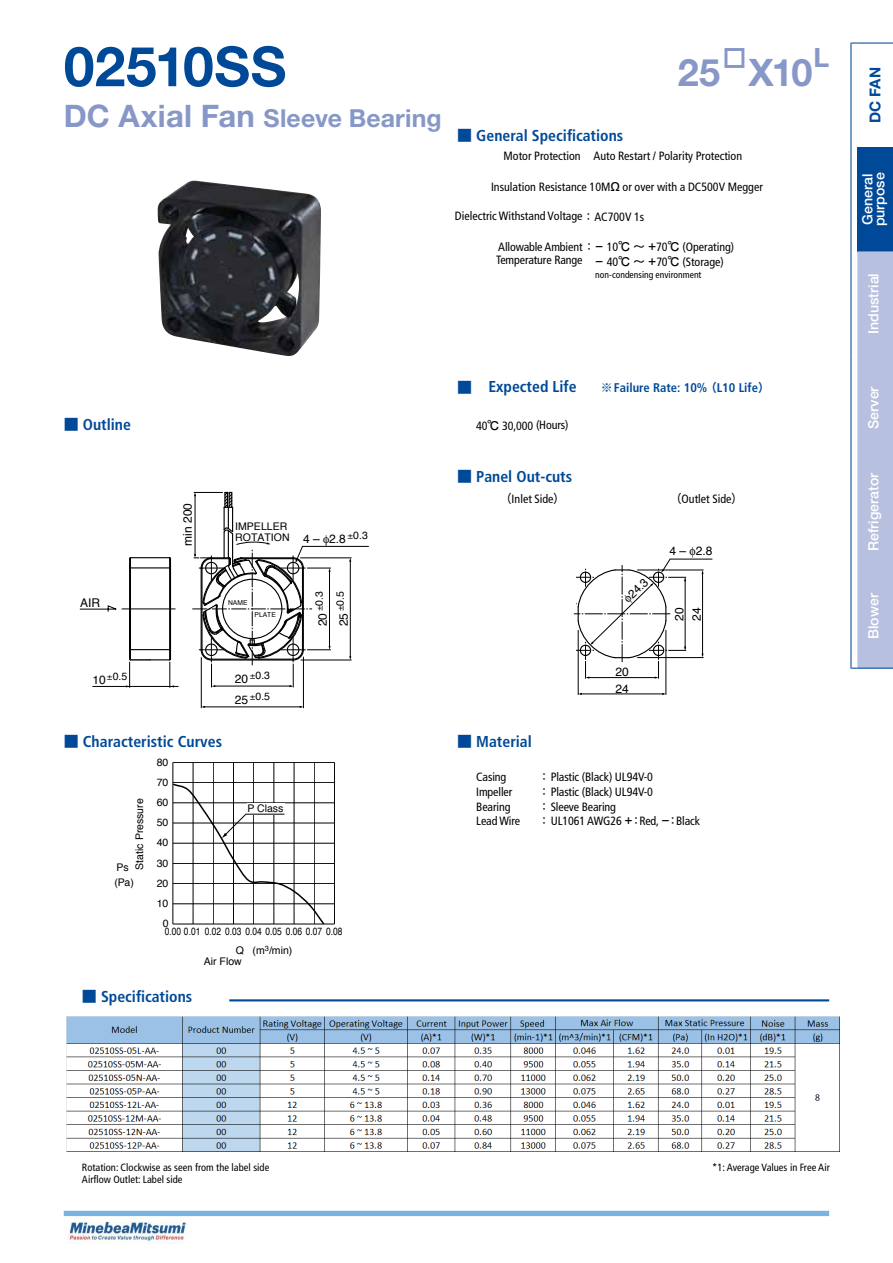
<style>
.page{position:relative;width:893px;height:1263px;background:#fff}
.page>*{position:absolute;margin:0;border:0;box-sizing:border-box;transform-origin:0 0}
.t1{font:700 55.2px "Helvetica Neue LT Std";letter-spacing:.005em;color:#004998}
.t2{font:700 37.95px "Helvetica Neue LT Std";color:#8797c8}
.t3{font:700 26.55px "Helvetica Neue LT Std";color:#8797c8}
.t4{font:700 24.9px "Helvetica Neue LT Std";letter-spacing:.01em;color:#8797c8}
.t5{font:700 condensed 15.75px "Frutiger";color:#004998}
.t6{font:700 15px "Helvetica Neue LT Std";color:#004998}
.t7{font:500 14.1px/12px "Helvetica Neue LT Std";color:#fff}
.t8{font:700 condensed 12.6px "Frutiger";color:#004998}
.t9{font:condensed 12px/13.5px "Frutiger";color:#000}
.t10{font:12px/21px "Helvetica";color:#000}
.t11{font:11.85px "Helvetica";color:#000}
.t12{font:10.5px/20.9px "Helvetica";color:#000}
.t13{font:condensed 10.5px "Frutiger";color:#000}
.t14{font:10.5px "Helvetica";color:#000;scale:.8 1}
.t15{font:condensed 9.6px "Frutiger";color:#000}
.t16{font:6.75px "Helvetica";color:#000}
.s1{font-size:31.05px}
.s2{font-family:"Midashi Go Pro MB31";font-weight:400;font-stretch:normal;font-size:15px}
.s3{font-family:"Futo Go B101 Pro";font-weight:700;font-stretch:normal}
.s4{font-family:"Midashi Go Pro MB31";font-weight:400;font-stretch:normal;font-size:12px}
</style>
<div class="page">
<div style="left:857px;top:147px;width:36px;height:104px;background:#004998"></div>
<hr style="left:857px;top:43px;width:36px;height:1px;background:#004998">
<hr style="left:850px;top:43px;width:1px;height:104px;background:#004998">
<hr style="left:850px;top:147px;width:1px;height:104px;background:#004998">
<hr style="left:850px;top:251px;width:1px;height:105px;background:#004998">
<hr style="left:850px;top:356px;width:1px;height:104px;background:#004998">
<hr style="left:850px;top:460px;width:1px;height:104px;background:#004998">
<hr style="left:850px;top:564px;width:1px;height:105px;background:#004998">
<svg style="left:851px;top:251px;width:42px;height:418px;background:#bcc5e1"></svg>
<img style="left:157px;top:181px;width:164px;height:175px">
<hr style="left:578px;top:630px;width:1px;height:65px;background:#000">
<hr style="left:666px;top:630px;width:1px;height:65px;background:#000">
<hr style="left:580px;top:694px;width:84px;height:1px;background:#000">
<hr style="left:130px;top:567px;width:40px;height:1px;background:#000">
<hr style="left:130px;top:557px;width:40px;height:1px;background:#000">
<hr style="left:129px;top:568px;width:1px;height:91px;background:#000">
<hr style="left:130px;top:568px;width:1px;height:92px;background:#000">
<hr style="left:169px;top:568px;width:1px;height:82px;background:#000">
<hr style="left:170px;top:568px;width:1px;height:82px;background:#000">
<svg style="left:129px;top:557px;width:3px;height:11px"></svg>
<svg style="left:169px;top:557px;width:3px;height:11px"></svg>
<hr style="left:122px;top:609px;width:54px;height:1px;background:#000">
<hr style="left:92px;top:686px;width:87px;height:1px;background:#000">
<svg style="left:126px;top:649px;width:48px;height:39px"></svg>
<hr style="left:201px;top:657px;width:1px;height:51px;background:#000">
<hr style="left:203px;top:707px;width:99px;height:1px;background:#000">
<hr style="left:303px;top:657px;width:1px;height:51px;background:#000">
<svg style="left:80px;top:605px;width:37px;height:7px"></svg>
<hr style="left:173px;top:762px;width:1px;height:162px;background:#000">
<hr style="left:193px;top:762px;width:1px;height:162px;background:#000">
<hr style="left:213px;top:762px;width:1px;height:162px;background:#000">
<hr style="left:233px;top:762px;width:1px;height:162px;background:#000">
<hr style="left:253px;top:762px;width:1px;height:162px;background:#000">
<hr style="left:274px;top:762px;width:1px;height:162px;background:#000">
<hr style="left:294px;top:762px;width:1px;height:162px;background:#000">
<hr style="left:314px;top:762px;width:1px;height:162px;background:#000">
<hr style="left:334px;top:762px;width:1px;height:162px;background:#000">
<hr style="left:173px;top:924px;width:161px;height:1px;background:#000">
<hr style="left:173px;top:903px;width:161px;height:1px;background:#000">
<hr style="left:173px;top:883px;width:161px;height:1px;background:#000">
<hr style="left:173px;top:863px;width:161px;height:1px;background:#000">
<hr style="left:173px;top:843px;width:161px;height:1px;background:#000">
<hr style="left:173px;top:823px;width:161px;height:1px;background:#000">
<hr style="left:173px;top:802px;width:161px;height:1px;background:#000">
<hr style="left:173px;top:782px;width:161px;height:1px;background:#000">
<hr style="left:173px;top:762px;width:161px;height:1px;background:#000">
<svg style="left:172px;top:782px;width:154px;height:143px"></svg>
<hr style="left:229px;top:999px;width:600px;height:2px;background:#004998">
<svg style="left:724px;top:48px;width:20px;height:20px"></svg>
<img style="left:66px;top:1217px;width:121px;height:27px">
<div style="left:64px;top:1211px;width:765px;height:5px;background:#7bb3e0"></div>
<img style="left:66px;top:1017px;width:773px;height:134px">
<svg style="left:574px;top:558px;width:138px;height:121px"></svg>
<svg style="left:192px;top:492px;width:177px;height:195px"></svg>
<h1 class="t1" style="left:64px;top:32px;width:224px">02510SS</h1>
<h3 class="t4" style="left:64px;top:103px;width:379px"><span class="s1">DC Axial Fan</span> Sleeve Bearing</h3>
<h3 class="t3" style="left:813px;top:42px;width:17px">L</h3>
<h2 class="t2" style="left:678px;top:49px;width:136px">25 X10</h2>
<h3 class="t5" style="left:457px;top:126px;width:168px"><span class="s2">■</span> General Specifications</h3>
<p class="t9" style="left:504px;top:149px;width:240px">Motor Protection Auto Restart / Polarity Protection</p>
<p class="t9" style="left:491px;top:180px;width:273px">Insulation Resistance 10M<span class="s3">Ω</span> or over with a DC500V Megger</p>
<p class="t9" style="left:455px;top:209px;width:191px">Dielectric Withstand Voltage<span class="s3">：</span>AC700V 1s</p>
<p class="t9" style="left:496px;top:240px;width:240px">Allowable Ambient <span class="s3">：-</span> 10<span class="s3">℃ ～ +</span>70<span class="s3">℃</span> (Operating)<br>Temperature Range <span class="s3">-</span> 40<span class="s3">℃ ～ +</span>70<span class="s3">℃</span> (Storage)</p>
<p class="t15" style="left:595px;top:269px;width:108px">non-condensing environment</p>
<h3 class="t5" style="left:64px;top:415px;width:69px"><span class="s2">■</span> Outline</h3>
<p class="t10" style="left:177px;top:546px;width:44px;rotate:-90deg">min 200</p>
<p class="t12" style="left:235px;top:522px;width:56px;line-height:10.6px">IMPELLER<br>ROTATION</p>
<p class="t10" style="left:303px;top:529px;width:44px">4 – 2.8</p>
<p class="t12" style="left:353px;top:525px;width:16px">0.3</p>
<p class="t10" style="left:80px;top:593px;width:22px">AIR</p>
<p class="t16" style="left:228px;top:597px;width:21px">NAME</p>
<p class="t16" style="left:255px;top:609px;width:23px">PLATE</p>
<p class="t12" style="left:113px;top:666px;width:16px">0.5</p>
<p class="t12" style="left:256px;top:665px;width:16px">0.3<br>0.5</p>
<p class="t10" style="left:235px;top:669px;width:15px">20<br>25</p>
<p class="t10" style="left:93px;top:669px;width:15px">10</p>
<h3 class="t5" style="left:64px;top:732px;width:160px"><span class="s2">■</span> Characteristic Curves</h3>
<p class="t12" style="left:157px;top:752px;width:13px">80</p>
<p class="t12" style="left:157px;top:772px;width:13px">70</p>
<p class="t12" style="left:309px;top:606px;width:16px;rotate:-90deg">0.3<br>0.5</p>
<p class="t10" style="left:312px;top:626px;width:15px;rotate:-90deg">20<br>25</p>
<p class="t12" style="left:129px;top:869px;width:73px;rotate:-90deg">Static Pressure</p>
<p class="t12" style="left:116px;top:858px;width:14px">Ps</p>
<p class="t12" style="left:114px;top:872px;width:21px">(Pa)</p>
<p class="t12" style="left:157px;top:792px;width:13px">60</p>
<p class="t12" style="left:157px;top:812px;width:13px">50</p>
<p class="t12" style="left:157px;top:832px;width:13px">40</p>
<p class="t12" style="left:247px;top:798px;width:37px">P Class</p>
<p class="t12" style="left:157px;top:853px;width:13px">30</p>
<p class="t12" style="left:157px;top:893px;width:13px">10</p>
<p class="t14" style="left:165px;top:923px;width:224px">0.00 0.01 0.02 0.03 0.04 0.05 0.06 0.07 0.08</p>
<p class="t12" style="left:157px;top:873px;width:13px">20</p>
<p class="t12" style="left:163px;top:913px;width:7px">0</p>
<p class="t12" style="left:204px;top:945px;width:90px;line-height:10.5px;text-indent:32px">Q (m<sup>3</sup>/min)<br>Air Flow</p>
<h3 class="t5" style="left:82px;top:987px;width:112px"><span class="s2">■</span> Specifications</h3>
<h3 class="t5" style="left:457px;top:377px;width:121px"><sub>■</sub> Expected Life</h3>
<p class="t8" style="left:601px;top:380px;width:171px"><span class="s4">※</span>Failure Rate: 10% <span class="s4">（</span>L10 Life<span class="s4">）</span></p>
<p class="t9" style="left:476px;top:419px;width:94px">40<span class="s3">℃</span> 30,000 (Hours)</p>
<h3 class="t5" style="left:457px;top:467px;width:117px"><span class="s2">■</span> Panel Out-cuts</h3>
<p class="t9" style="left:500px;top:492px;width:67px"><span class="s3">（</span>Inlet Side<span class="s3">）</span></p>
<p class="t9" style="left:670px;top:492px;width:75px"><span class="s3">（</span>Outlet Side<span class="s3">）</span></p>
<p class="t11" style="left:624px;top:589px;width:24px;rotate:-44deg">24.3</p>
<p class="t10" style="left:615px;top:664px;width:15px;line-height:16.4px">20<br>24</p>
<p class="t10" style="left:669px;top:541px;width:44px">4 – 2.8</p>
<p class="t10" style="left:671px;top:621px;width:15px;line-height:17.2px;rotate:-90deg">20<br>24</p>
<h3 class="t5" style="left:457px;top:732px;width:76px"><span class="s2">■</span> Material</h3>
<p class="t9" style="left:476px;top:770px;width:32px">Casing</p>
<p class="t9" style="left:538px;top:770px;width:116px"><span class="s3">：</span>Plastic (Black) UL94V-0</p>
<p class="t9" style="left:476px;top:785px;width:38px">Impeller</p>
<p class="t9" style="left:538px;top:785px;width:116px"><span class="s3">：</span>Plastic (Black) UL94V-0</p>
<p class="t9" style="left:476px;top:800px;width:36px">Bearing</p>
<p class="t9" style="left:538px;top:800px;width:79px"><span class="s3">：</span>Sleeve Bearing</p>
<p class="t9" style="left:476px;top:814px;width:45px">Lead Wire</p>
<p class="t9" style="left:538px;top:814px;width:163px"><span class="s3">：</span>UL1061 AWG26 <span class="s3">+：</span> Red, <span class="s3">-：</span> Black</p>
<p class="t6" style="left:866px;top:123px;width:57px;rotate:-90deg">DC FAN</p>
<p class="t7" style="left:861px;top:226px;width:56px;rotate:-90deg">General purpose</p>
<p class="t7" style="left:867px;top:334px;width:62px;rotate:-90deg">Industrial</p>
<p class="t7" style="left:867px;top:429px;width:44px;rotate:-90deg">Server</p>
<p class="t7" style="left:867px;top:551px;width:80px;rotate:-90deg">Refrigerator</p>
<p class="t7" style="left:867px;top:639px;width:47px;rotate:-90deg">Blower</p>
<p class="t13" style="left:82px;top:1161px;width:189px">Rotation: Clockwise as seen from the label side</p>
<p class="t13" style="left:712px;top:1162px;width:119px">*1: Average Values in Free Air</p>
<p class="t13" style="left:82px;top:1173px;width:102px">Airflow Outlet: Label side</p>
</div>
